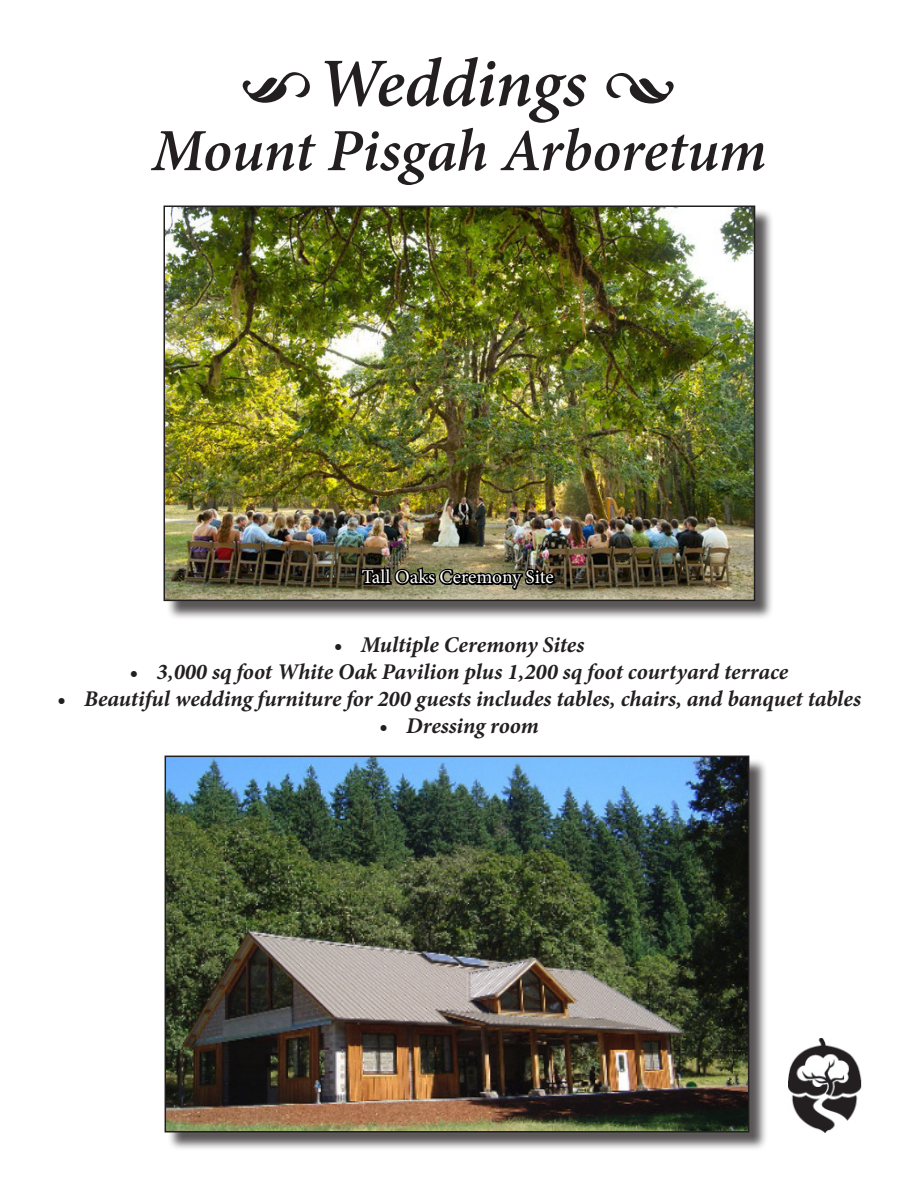
<style>
.page{position:relative;width:918px;height:1188px;background:#fff}
.page>*{position:absolute;margin:0;border:0;box-sizing:border-box;transform-origin:0 0}
.t1{font:italic 600 69px "Minion Pro";letter-spacing:-.01em;color:#231f20}
.t2{font:italic 600 60px "Minion Pro";letter-spacing:-.005em;color:#231f20}
.t3{font:italic 700 22.5px "Minion Pro";letter-spacing:-.005em;color:#231f20}
.t4{font:19.5px "Minion Pro";color:#fff}
</style>
<div class="page">
<div style="left:166px;top:208px;width:608px;height:412px;background:#231f20;opacity:.75"></div>
<img style="left:167px;top:209px;width:585px;height:389px">
<div style="left:164px;top:206px;width:591px;height:395px;border:2px solid #231f20"></div>
<svg style="left:359px;top:565px;width:198px;height:26px;background:#4d4a37"></svg>
<img style="left:788px;top:1039px;width:74px;height:93px">
<div style="left:167px;top:758px;width:601px;height:393px;background:#231f20;opacity:.75"></div>
<img style="left:168px;top:759px;width:578px;height:370px">
<div style="left:165px;top:756px;width:584px;height:376px;border:2px solid #231f20"></div>
<p class="t1" style="left:317px;top:35px;width:362px">Weddings •</p>
<p class="t2" style="left:152px;top:109px;width:616px">Mount Pisgah Arboretum</p>
<p class="t4" style="left:362px;top:564px;width:194px">Tall Oaks Ceremony Site</p>
<p class="t3" style="left:334px;top:629px;width:252px">• Multiple Ceremony Sites</p>
<p class="t3" style="left:130px;top:656px;width:660px">• 3,000 sq foot White Oak Pavilion plus 1,200 sq foot courtyard terrace</p>
<p class="t3" style="left:57px;top:683px;width:805px">• Beautiful wedding furniture for 200 guests includes tables, chairs, and banquet tables</p>
<p class="t3" style="left:379px;top:710px;width:161px">• Dressing room</p>
</div>
